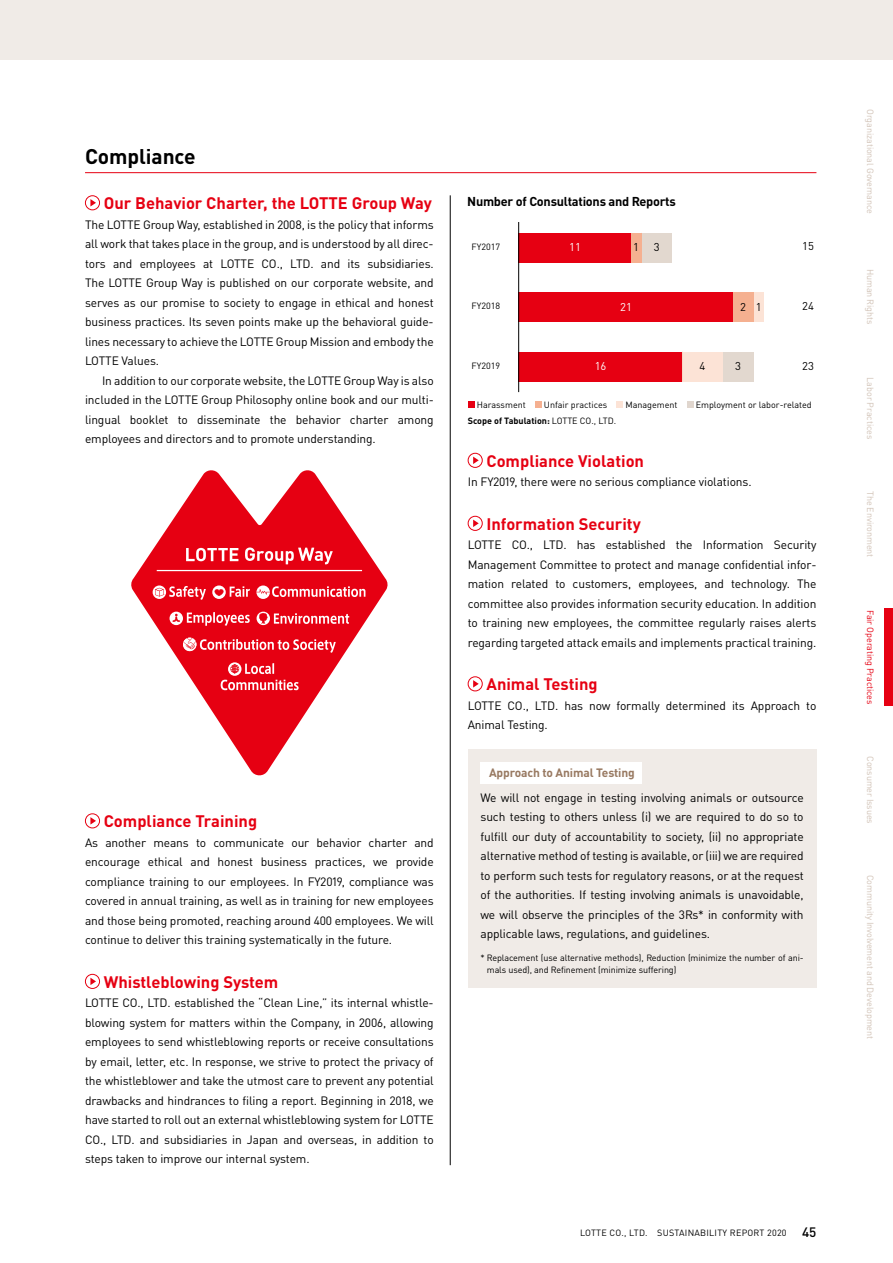
<style>
.page{position:relative;width:893px;height:1263px;background:#fff}
.page>*{position:absolute;margin:0;border:0;box-sizing:border-box;transform-origin:0 0}
.t1{font:700 21px "DIN Pro";letter-spacing:-.005em;color:#000}
.t2{font:700 16.5px "DIN Pro";color:#e60012}
.t3{font:700 12.75px "DIN Pro";letter-spacing:-.02em;color:#000}
.t4{font:12px/19.5px "DIN Pro";letter-spacing:-.01em;color:#000;text-align:justify}
.t5{font:700 12px "DIN Pro";letter-spacing:-.01em;color:#987961}
.t6{font:11.25px "DIN Pro";color:#000}
.t7{font:11.25px "DIN Pro";color:#fff}
.t8{font:9px/12px "DIN Pro";letter-spacing:-.01em;color:#000}
.t9{font:9px "DIN Pro";letter-spacing:-.01em;color:#d1c2b6}
.t10{font:9px "DIN Pro";letter-spacing:.025em;color:#000}
.t11{font:700 9px "DIN Pro";color:#000}
.t12{font:9px "DIN Pro";letter-spacing:-.01em;color:#e60012}
.s1{font-weight:400}
.s2{font-weight:500;font-size:13.5px}
</style>
<div class="page">
<div style="left:0;top:0;width:893px;height:60px;background:#f0ebe7"></div>
<hr style="left:85px;top:172px;width:731px;height:1px;background:#e60012">
<div style="left:85px;top:195px;width:15px;height:15px;border:1px solid #e60012;border-radius:50%"></div>
<svg style="left:90px;top:199px;width:6px;height:7px"></svg>
<div style="left:85px;top:813px;width:15px;height:15px;border:1px solid #e60012;border-radius:50%"></div>
<svg style="left:90px;top:817px;width:6px;height:7px"></svg>
<div style="left:85px;top:974px;width:15px;height:15px;border:1px solid #e60012;border-radius:50%"></div>
<svg style="left:90px;top:978px;width:6px;height:7px"></svg>
<hr style="left:450px;top:195px;width:1px;height:970px;background:#000">
<div style="left:468px;top:453px;width:15px;height:15px;border:1px solid #e60012;border-radius:50%"></div>
<svg style="left:473px;top:457px;width:6px;height:7px"></svg>
<div style="left:468px;top:516px;width:15px;height:15px;border:1px solid #e60012;border-radius:50%"></div>
<svg style="left:473px;top:520px;width:6px;height:7px"></svg>
<div style="left:468px;top:676px;width:15px;height:15px;border:1px solid #e60012;border-radius:50%"></div>
<svg style="left:473px;top:680px;width:6px;height:7px"></svg>
<div style="left:468px;top:401px;width:7px;height:7px;background:#e60012"></div>
<div style="left:535px;top:401px;width:7px;height:7px;background:#f5b090"></div>
<div style="left:616px;top:401px;width:7px;height:7px;background:#fce3d6"></div>
<div style="left:687px;top:401px;width:6px;height:7px;background:#e0d6ce"></div>
<div style="left:468px;top:750px;width:348px;height:238px;background:#f0ebe7"></div>
<div style="left:480px;top:762px;width:162px;height:22px;background:#fff"></div>
<div style="left:641px;top:233px;width:31px;height:29px;background:#e2d8cf"></div>
<div style="left:723px;top:352px;width:30px;height:29px;background:#e2d8cf"></div>
<div style="left:753px;top:292px;width:11px;height:30px;background:#fce3d6"></div>
<div style="left:682px;top:352px;width:41px;height:29px;background:#fce3d6"></div>
<div style="left:631px;top:233px;width:10px;height:29px;background:#f5b090"></div>
<div style="left:733px;top:292px;width:20px;height:30px;background:#f5b090"></div>
<div style="left:519px;top:233px;width:112px;height:29px;background:#e60012"></div>
<div style="left:519px;top:292px;width:214px;height:30px;background:#e60012"></div>
<div style="left:519px;top:352px;width:163px;height:29px;background:#e60012"></div>
<hr style="left:518px;top:222px;width:1px;height:170px;background:#000">
<div style="left:884px;top:608px;width:9px;height:98px;background:#e60012"></div>
<svg style="left:131px;top:470px;width:257px;height:306px"></svg>
<hr style="left:157px;top:570px;width:205px;height:1px;background:#fff">
<svg style="left:186px;top:548px;width:52px;height:13px"></svg>
<svg style="left:245px;top:547px;width:88px;height:17px"></svg>
<svg style="left:228px;top:662px;width:13px;height:14px"></svg>
<svg style="left:230px;top:664px;width:9px;height:10px"></svg>
<svg style="left:245px;top:663px;width:29px;height:11px"></svg>
<svg style="left:221px;top:680px;width:78px;height:10px"></svg>
<div style="left:256px;top:585px;width:14px;height:14px;background:#fff;border-radius:50%"></div>
<svg style="left:256px;top:586px;width:109px;height:11px"></svg>
<div style="left:153px;top:585px;width:13px;height:14px;background:#fff;border-radius:50%"></div>
<svg style="left:212px;top:585px;width:14px;height:14px"></svg>
<svg style="left:215px;top:588px;width:8px;height:8px"></svg>
<svg style="left:230px;top:586px;width:20px;height:11px"></svg>
<svg style="left:155px;top:586px;width:51px;height:14px"></svg>
<svg style="left:170px;top:612px;width:13px;height:13px"></svg>
<svg style="left:173px;top:614px;width:7px;height:8px"></svg>
<svg style="left:187px;top:612px;width:63px;height:14px"></svg>
<svg style="left:257px;top:612px;width:13px;height:13px"></svg>
<svg style="left:259px;top:613px;width:8px;height:11px"></svg>
<svg style="left:274px;top:613px;width:75px;height:11px"></svg>
<svg style="left:183px;top:638px;width:153px;height:15px;background:#ed4b57"></svg>
<h1 class="t1" style="left:85px;top:139px;width:112px">Compliance</h1>
<h2 class="t2" style="left:104px;top:189px;width:330px">Our Behavior Charter, the LOTTE Group Way</h2>
<p class="t4" style="left:85px;top:213px;width:350px">The LOTTE Group Way, established in 2008, is the policy that informs all work that takes place in the group, and is understood by all direc&shy;tors and employees at LOTTE CO., LTD. and its subsidiaries.<br>The LOTTE Group Way is published on our corporate website, and serves as our promise to society to engage in ethical and honest business practices. Its seven points make up the behavioral guide&shy;lines necessary to achieve the LOTTE Group Mission and embody the LOTTE Values.</p>
<p class="t4" style="left:85px;top:369px;width:350px;text-indent:17px">In addition to our corporate website, the LOTTE Group Way is also included in the LOTTE Group Philosophy online book and our multi&shy;lingual booklet to disseminate the behavior charter among employees and directors and to promote understanding.</p>
<h2 class="t2" style="left:104px;top:807px;width:155px">Compliance Training</h2>
<p class="t4" style="left:85px;top:831px;width:350px">As another means to communicate our behavior charter and encourage ethical and honest business practices, we provide compliance training to our employees. In FY2019, compliance was covered in annual training, as well as in training for new employees and those being promoted, reaching around 400 employees. We will continue to deliver this training systematically in the future.</p>
<h2 class="t2" style="left:104px;top:968px;width:176px">Whistleblowing System</h2>
<p class="t4" style="left:85px;top:992px;width:350px">LOTTE CO., LTD. established the “Clean Line,” its internal whistle&shy;blowing system for matters within the Company, in 2006, allowing employees to send whistleblowing reports or receive consultations by email, letter, etc. In response, we strive to protect the privacy of the whistleblower and take the utmost care to prevent any potential drawbacks and hindrances to filing a report. Beginning in 2018, we have started to roll out an external whistleblowing system for LOTTE CO., LTD. and subsidiaries in Japan and overseas, in addition to steps taken to improve our internal system.</p>
<p class="t3" style="left:467px;top:191px;width:210px">Number of Consultations and Reports</p>
<p class="t8" style="left:472px;top:240px;width:30px">FY2017</p>
<p class="t7" style="left:569px;top:238px;width:13px">11</p>
<p class="t6" style="left:633px;top:238px;width:7px">1</p>
<p class="t6" style="left:654px;top:238px;width:7px">3</p>
<p class="t6" style="left:802px;top:238px;width:13px">15</p>
<p class="t8" style="left:472px;top:299px;width:30px">FY2018</p>
<p class="t7" style="left:620px;top:298px;width:13px">21</p>
<p class="t6" style="left:740px;top:298px;width:23px">2 1</p>
<p class="t6" style="left:802px;top:297px;width:13px">24</p>
<p class="t8" style="left:472px;top:359px;width:30px">FY2019</p>
<p class="t7" style="left:595px;top:357px;width:13px">16</p>
<p class="t6" style="left:699px;top:357px;width:7px">4</p>
<p class="t6" style="left:735px;top:357px;width:7px">3</p>
<p class="t6" style="left:802px;top:357px;width:13px">23</p>
<p class="t8" style="left:477px;top:398px;width:51px">Harassment</p>
<p class="t8" style="left:544px;top:398px;width:65px">Unfair practices</p>
<p class="t8" style="left:625px;top:398px;width:54px">Management</p>
<p class="t8" style="left:696px;top:398px;width:118px">Employment or labor-related</p>
<p class="t11" style="left:468px;top:414px;width:150px">Scope of Tabulation: <span class="s1">LOTTE CO., LTD.</span></p>
<h2 class="t2" style="left:486px;top:447px;width:159px">Compliance Violation</h2>
<p class="t4" style="left:468px;top:471px;width:285px">In FY2019, there were no serious compliance violations.</p>
<h2 class="t2" style="left:486px;top:510px;width:156px">Information Security</h2>
<p class="t4" style="left:468px;top:534px;width:350px">LOTTE CO., LTD. has established the Information Security Management Committee to protect and manage confidential infor&shy;mation related to customers, employees, and technology. The committee also provides information security education. In addition to training new employees, the committee regularly raises alerts regarding targeted attack emails and implements practical training.</p>
<h2 class="t2" style="left:486px;top:670px;width:113px">Animal Testing</h2>
<p class="t4" style="left:468px;top:694px;width:350px">LOTTE CO., LTD. has now formally determined its Approach to<br>Animal Testing.</p>
<p class="t5" style="left:489px;top:763px;width:147px">Approach to Animal Testing</p>
<p class="t4" style="left:480px;top:786px;width:325px">We will not engage in testing involving animals or outsource such testing to others unless (i) we are required to do so to fulfill our duty of accountability to society, (ii) no appropriate alternative method of testing is available, or (iii) we are required to perform such tests for regulatory reasons, or at the request of the authorities. If testing involving animals is unavoidable, we will observe the principles of the 3Rs* in conformity with applicable laws, regulations, and guidelines.</p>
<p class="t8" style="left:487px;top:950px;width:318px;text-indent:-6px">* Replacement (use alternative methods), Reduction (minimize the number of ani&shy;mals used), and Refinement (minimize suffering)</p>
<p class="t10" style="left:580px;top:1226px;width:238px">LOTTE CO., LTD. SUSTAINABILITY REPORT 2020 <span class="s2">45</span></p>
<p class="t9" style="left:877px;top:109px;width:106px;rotate:90deg">Organizational Governance</p>
<p class="t9" style="left:877px;top:269px;width:57px;rotate:90deg">Human Rights</p>
<p class="t9" style="left:877px;top:377px;width:63px;rotate:90deg">Labor Practices</p>
<p class="t9" style="left:877px;top:491px;width:68px;rotate:90deg">The Environment</p>
<p class="t12" style="left:877px;top:610px;width:96px;rotate:90deg">Fair Operating Practices</p>
<p class="t9" style="left:877px;top:756px;width:70px;rotate:90deg">Consumer Issues</p>
<p class="t9" style="left:877px;top:875px;width:166px;rotate:90deg">Community Involvement and Development</p>
</div>
